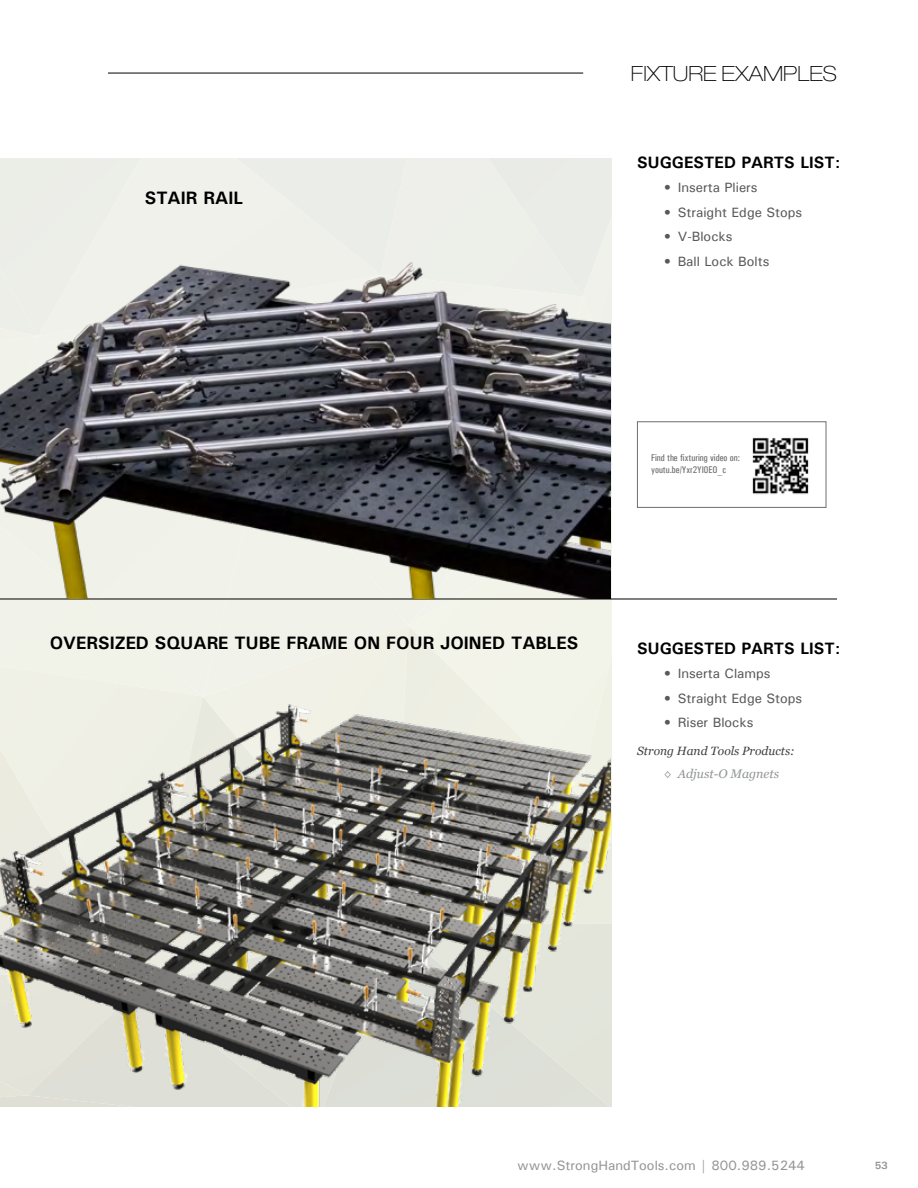
<style>
.page{position:relative;width:918px;height:1188px;background:#fff}
.page>*{position:absolute;margin:0;border:0;box-sizing:border-box;transform-origin:0 0}
.t1{font:100 expanded 21px "Helvetica Neue LT Pro";color:#000}
.t2{font:700 18px "Univers";color:#000}
.t3{font:700 16.5px "Univers";color:#000}
.t4{font:500 13.5px "Univers";color:#58595b}
.t5{font:500 13.5px "Univers";color:#939598}
.t6{font:italic 12.45px "Georgia";color:#939598}
.t7{font:italic 12px "Georgia";color:#414042}
.t8{font:700 10.5px "Univers";color:#939598}
.t9{font:500 9.75px/11.7px "Univers Condensed";color:#6d6e71}
</style>
<div class="page">
<div style="left:0;top:159px;width:611px;height:948px;background:#f1f2e9"></div>
<hr style="left:0;top:599px;width:837px;height:1px;background:#000">
<hr style="left:108px;top:73px;width:475px;height:1px;background:#000">
<img style="left:0;top:700px;width:610px;height:407px">
<img style="left:752px;top:437px;width:57px;height:58px">
<div style="left:637px;top:422px;width:189px;height:86px;border:1px solid #6d6e71"></div>
<img style="left:0;top:186px;width:610px;height:412px">
<h2 class="t2" style="left:145px;top:186px;width:100px">STAIR RAIL</h2>
<h1 class="t1" style="left:631px;top:61px;width:208px">FIXTURE EXAMPLES</h1>
<p class="t3" style="left:637px;top:152px;width:205px">SUGGESTED PARTS LIST:</p>
<p class="t4" style="left:664px;top:179px;width:95px">• Inserta Pliers</p>
<p class="t4" style="left:664px;top:204px;width:140px">• Straight Edge Stops</p>
<p class="t4" style="left:664px;top:228px;width:70px">• V-Blocks</p>
<p class="t4" style="left:664px;top:253px;width:107px">• Ball Lock Bolts</p>
<p class="t9" style="left:651px;top:452px;width:90px">Find the fixturing video on: youtu.be/Yxr2YI0EO_c</p>
<h2 class="t2" style="left:50px;top:632px;width:530px">OVERSIZED SQUARE TUBE FRAME ON FOUR JOINED TABLES</h2>
<p class="t3" style="left:637px;top:638px;width:205px">SUGGESTED PARTS LIST:</p>
<p class="t4" style="left:664px;top:665px;width:108px">• Inserta Clamps</p>
<p class="t4" style="left:664px;top:690px;width:140px">• Straight Edge Stops</p>
<p class="t4" style="left:664px;top:714px;width:91px">• Riser Blocks</p>
<p class="t7" style="left:637px;top:743px;width:159px">Strong Hand Tools Products:</p>
<p class="t6" style="left:664px;top:766px;width:116px">◊ Adjust-O Magnets</p>
<p class="t5" style="left:517px;top:1156px;width:289px">www.StrongHandTools.com | 800.989.5244</p>
<p class="t8" style="left:875px;top:1159px;width:15px">53</p>
</div>
